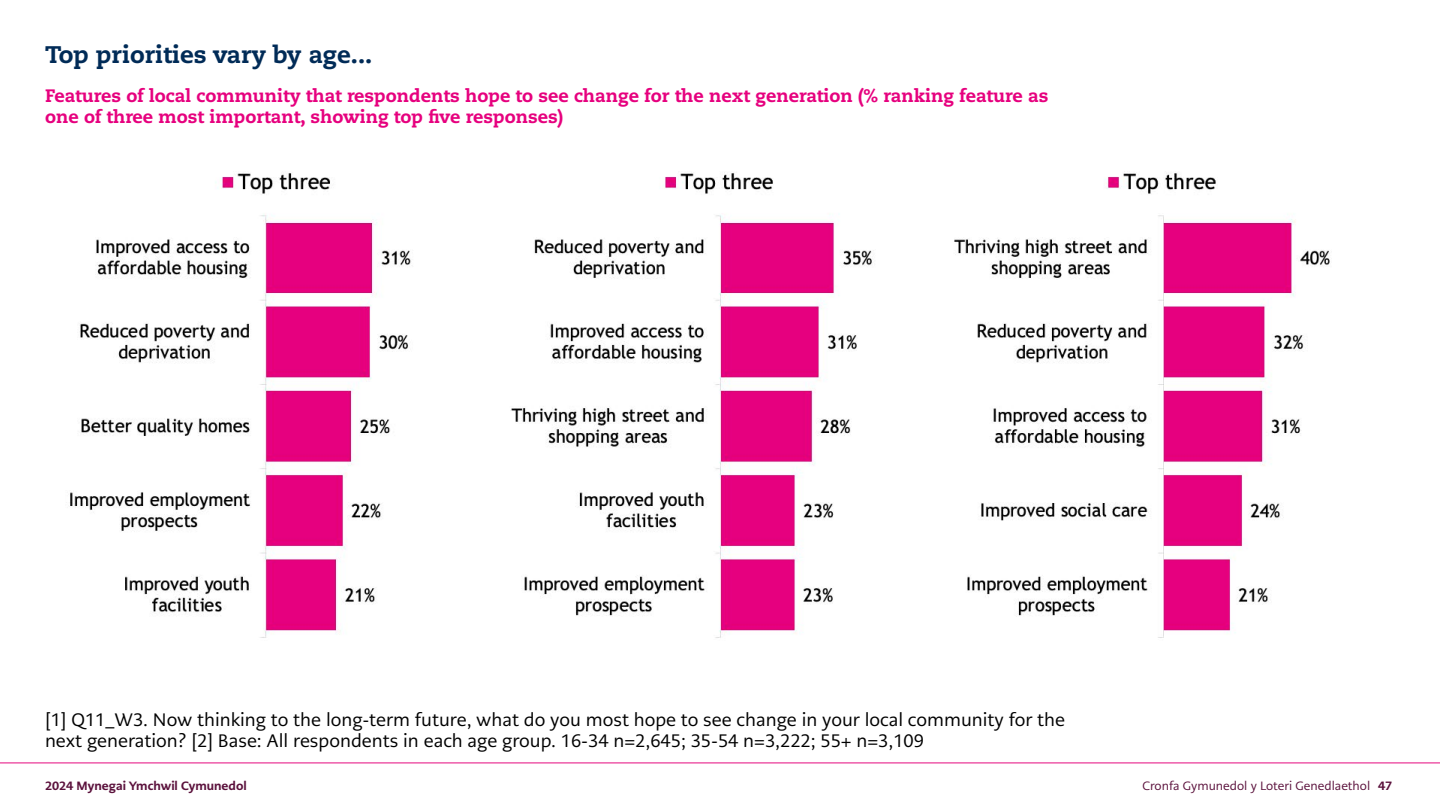
<style>
.page{position:relative;width:1440px;height:810px;background:#fff}
.page>*{position:absolute;margin:0;border:0;box-sizing:border-box;transform-origin:0 0}
.Subhead_H3{font:800 24px "Caecilia LT Pro 85";color:#002b57}
.Body{font:18px/21.6px "PMN Caecilia Sans Text";color:#000}
.Subhead_H4{font:800 18px/21.6px "Caecilia LT Pro 85";color:#e6007e}
.t1{font:12px "PMN Caecilia Sans Text";color:#5b113c}
.t2{font:800 12px "PMN Caecilia Sans Text";color:#5b113c}
.s1{font-weight:800}
</style>
<div class="page">
<hr style="left:0;top:763px;width:1440px;height:1px;background:#e5087e">
<img style="left:70px;top:172px;width:1260px;height:466px">
<h3 class="Subhead_H3" style="left:45px;top:38px;width:329px">Top priorities vary by age...</h3>
<h4 class="Subhead_H4" style="left:45px;top:84px;width:1005px">Features of local community that respondents hope to see change for the next generation (% ranking feature as one of three most important, showing top five responses)</h4>
<p class="Body" style="left:45px;top:708px;width:1022px">[1] Q11_W3. Now thinking to the long-term future, what do you most hope to see change in your local community for the next generation? [2] Base: All respondents in each age group. 16-34 n=2,645; 35-54 n=3,222; 55+ n=3,109</p>
<p class="t2" style="left:45px;top:778px;width:203px">2024 Mynegai Ymchwil Cymunedol</p>
<p class="t1" style="left:1143px;top:778px;width:251px">Cronfa Gymunedol y Loteri Genedlaethol <span class="s1">47</span></p>
</div>
